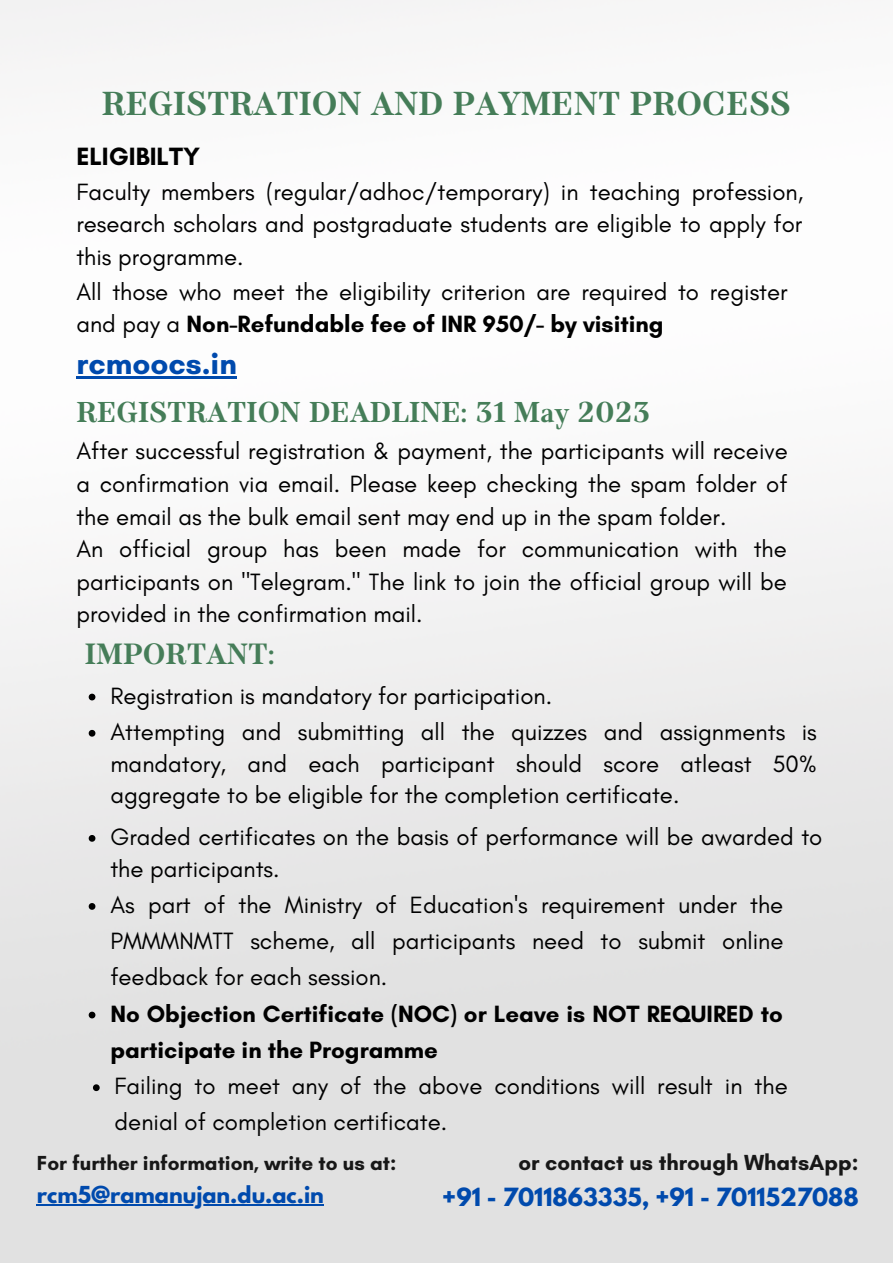
<style>
.page{position:relative;width:893px;height:1264px;background:#fff}
.page>*{position:absolute;margin:0;border:0;box-sizing:border-box;transform-origin:0 0}
.t1{font:700 33px "TT Barrels";color:#457d58}
.t2{font:700 31.5px "Glacial Indifference";color:#004aad}
.t3{font:700 29.1px "TT Barrels";color:#457d58}
.t4{font:700 28.5px "TT Barrels";color:#457d58}
.t5{font:700 25.5px "Glacial Indifference";color:#000}
.t6{font:24px/32.5px "Glacial Indifference";color:#000;text-align:justify}
.t7{font:700 24px/36px "Glacial Indifference";color:#000}
.t8{font:700 22.2px "League Spartan";color:#004aad}
.t9{font:700 22.2px "Glacial Indifference";color:#171717}
.t10{font:700 20.7px "Glacial Indifference";color:#171717}
.t11{font:700 20.7px "League Spartan";color:#004aad}
.s1{font-weight:700}
</style>
<div class="page">
<img style="left:0;top:0;width:892px;height:1262px">
<hr style="left:76px;top:376px;width:161px;height:2px;background:#004aad">
<svg style="left:89px;top:903px;width:6px;height:6px"></svg>
<svg style="left:93px;top:1084px;width:7px;height:7px"></svg>
<svg style="left:89px;top:1011px;width:6px;height:7px"></svg>
<svg style="left:89px;top:730px;width:6px;height:6px"></svg>
<svg style="left:89px;top:693px;width:6px;height:7px"></svg>
<svg style="left:89px;top:835px;width:6px;height:6px"></svg>
<hr style="left:37px;top:1204px;width:54px;height:1px;background:#004aad">
<hr style="left:91px;top:1204px;width:233px;height:1px;background:#004aad">
<p class="t1" style="left:102px;top:85px;width:690px">REGISTRATION AND PAYMENT PROCESS</p>
<p class="t5" style="left:76px;top:141px;width:125px">ELIGIBILTY</p>
<p class="t6" style="left:76px;top:175px;width:728px">Faculty members (regular/adhoc/temporary) in teaching profession, research scholars and postgraduate students are eligible to apply for this programme.</p>
<p class="t6" style="left:76px;top:275px;width:712px">All those who meet the eligibility criterion are required to register and pay a <span class="s1">Non-Refundable fee of INR 950/- by visiting</span></p>
<p class="t2" style="left:76px;top:344px;width:162px">rcmoocs.in</p>
<p class="t4" style="left:76px;top:396px;width:575px">REGISTRATION DEADLINE: 31 May 2023</p>
<p class="t6" style="left:76px;top:434px;width:712px">After successful registration &amp; payment, the participants will receive a confirmation via email. Please keep checking the spam folder of the email as the bulk email sent may end up in the spam folder.</p>
<p class="t6" style="left:76px;top:532px;width:712px">An official group has been made for communication with the participants on "Telegram." The link to join the official group will be provided in the confirmation mail.</p>
<p class="t3" style="left:85px;top:637px;width:191px">IMPORTANT:</p>
<p class="t6" style="left:110px;top:679px;width:443px">Registration is mandatory for participation.</p>
<p class="t6" style="left:110px;top:716px;width:708px;line-height:31.5px">Attempting and submitting all the quizzes and assignments is mandatory, and each participant should score atleast 50% aggregate to be eligible for the completion certificate.</p>
<p class="t6" style="left:110px;top:821px;width:713px;line-height:31.5px">Graded certificates on the basis of performance will be awarded to the participants.</p>
<p class="t6" style="left:110px;top:886px;width:674px;line-height:36px">As part of the Ministry of Education's requirement under the PMMMNMTT scheme, all participants need to submit online feedback for each session.</p>
<p class="t7" style="left:110px;top:995px;width:674px">No Objection Certificate (NOC) or Leave is NOT REQUIRED to participate in the Programme</p>
<p class="t6" style="left:115px;top:1068px;width:674px;line-height:36px">Failing to meet any of the above conditions will result in the denial of completion certificate.</p>
<p class="t10" style="left:37px;top:1149px;width:361px">For further information, write to us at:</p>
<p class="t11" style="left:37px;top:1184px;width:288px">rcm5@ramanujan.du.ac.in</p>
<p class="t9" style="left:518px;top:1149px;width:342px">or contact us through WhatsApp:</p>
<p class="t8" style="left:442px;top:1186px;width:418px">+91 - 7011863335, +91 - 7011527088</p>
</div>
